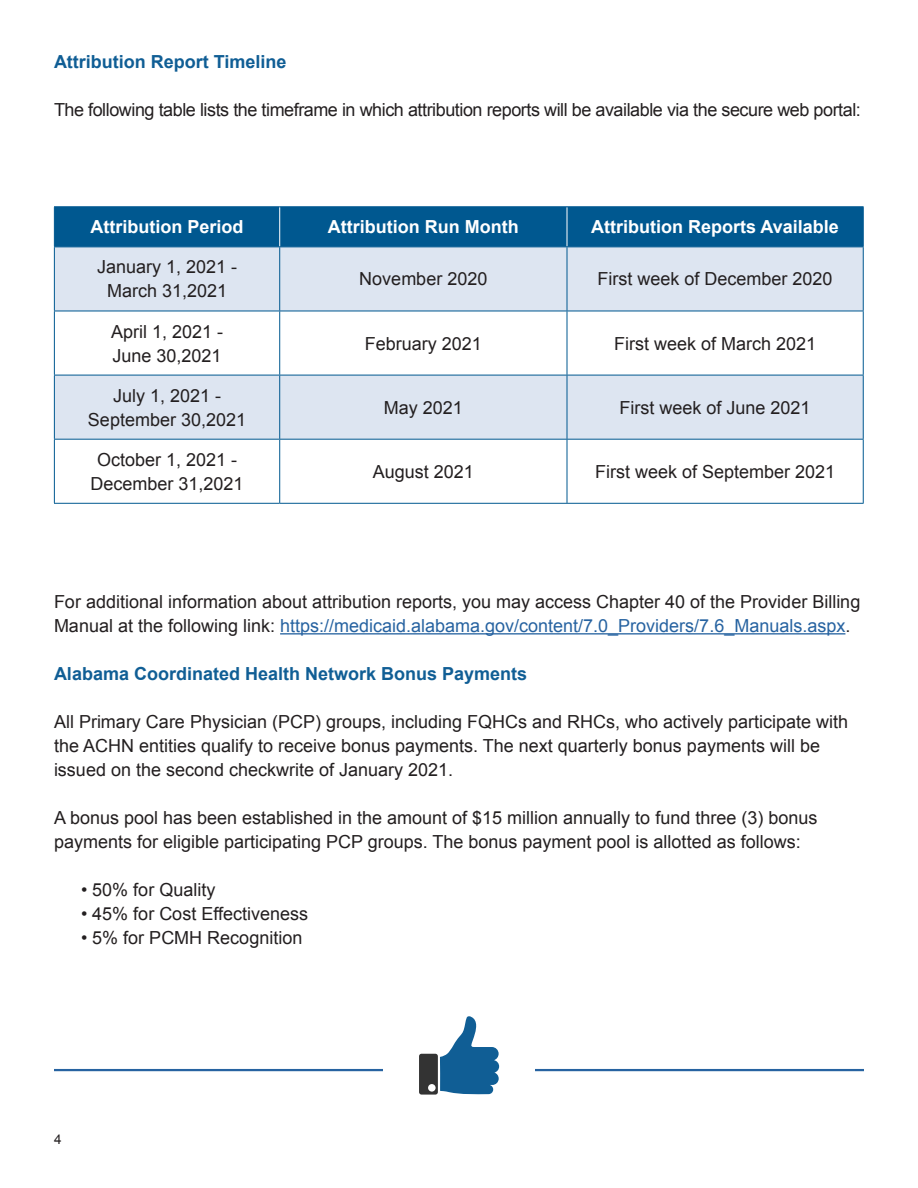
<style>
.page{position:relative;width:918px;height:1188px;background:#fff}
.page>*{position:absolute;margin:0;border:0;box-sizing:border-box;transform-origin:0 0}
.t1{font:18px/24px "Arial";color:#231f20}
.t2{font:18px "Arial";letter-spacing:-.025em;color:#231f20}
.t3{font:700 18px "Arial";color:#105e95}
.t4{font:700 18px "Arial";color:#fff}
.t5{font:13.5px "Arial";color:#231f20}
.s1{color:#2763a1}
</style>
<div class="page">
<hr style="left:280px;top:633px;width:565px;height:2px;background:#2763a1">
<hr style="left:54px;top:1069px;width:810px;height:2px;background:#2763a1">
<div style="left:383px;top:1045px;width:152px;height:46px;background:#fff"></div>
<svg style="left:419px;top:1016px;width:80px;height:79px"></svg>
<div style="left:55px;top:207px;width:808px;height:40px;background:#005890"></div>
<div style="left:55px;top:248px;width:808px;height:63px;background:#dde5f1"></div>
<svg style="left:55px;top:312px;width:808px;height:191px"></svg>
<hr style="left:54px;top:247px;width:1px;height:64px;background:#005890">
<hr style="left:279px;top:247px;width:1px;height:64px;background:#005890">
<hr style="left:567px;top:247px;width:1px;height:64px;background:#005890">
<hr style="left:863px;top:247px;width:1px;height:64px;background:#005890">
<hr style="left:54px;top:311px;width:226px;height:1px;background:#005890">
<hr style="left:54px;top:311px;width:1px;height:64px;background:#005890">
<hr style="left:280px;top:311px;width:287px;height:1px;background:#005890">
<hr style="left:279px;top:311px;width:1px;height:64px;background:#005890">
<hr style="left:567px;top:311px;width:297px;height:1px;background:#005890">
<hr style="left:567px;top:311px;width:1px;height:64px;background:#005890">
<hr style="left:863px;top:311px;width:1px;height:64px;background:#005890">
<hr style="left:54px;top:375px;width:226px;height:1px;background:#005890">
<hr style="left:54px;top:375px;width:1px;height:64px;background:#005890">
<hr style="left:280px;top:375px;width:287px;height:1px;background:#005890">
<hr style="left:279px;top:375px;width:1px;height:64px;background:#005890">
<hr style="left:567px;top:375px;width:297px;height:1px;background:#005890">
<hr style="left:567px;top:375px;width:1px;height:64px;background:#005890">
<hr style="left:863px;top:375px;width:1px;height:64px;background:#005890">
<hr style="left:54px;top:439px;width:226px;height:1px;background:#005890">
<hr style="left:54px;top:440px;width:1px;height:63px;background:#005890">
<hr style="left:280px;top:439px;width:287px;height:1px;background:#005890">
<hr style="left:279px;top:440px;width:1px;height:63px;background:#005890">
<hr style="left:567px;top:439px;width:297px;height:1px;background:#005890">
<hr style="left:567px;top:440px;width:1px;height:63px;background:#005890">
<hr style="left:863px;top:440px;width:1px;height:63px;background:#005890">
<hr style="left:54px;top:503px;width:226px;height:1px;background:#005890">
<hr style="left:280px;top:503px;width:287px;height:1px;background:#005890">
<hr style="left:567px;top:503px;width:297px;height:1px;background:#005890">
<hr style="left:279px;top:207px;width:1px;height:40px;background:#fff">
<hr style="left:567px;top:207px;width:1px;height:40px;background:#fff">
<hr style="left:54px;top:206px;width:226px;height:1px;background:#005890">
<hr style="left:54px;top:207px;width:1px;height:40px;background:#005890">
<hr style="left:280px;top:206px;width:287px;height:1px;background:#005890">
<hr style="left:567px;top:206px;width:297px;height:1px;background:#005890">
<hr style="left:863px;top:207px;width:1px;height:40px;background:#005890">
<hr style="left:54px;top:247px;width:226px;height:1px;background:#005890">
<hr style="left:280px;top:247px;width:287px;height:1px;background:#005890">
<hr style="left:567px;top:247px;width:297px;height:1px;background:#005890">
<p class="t3" style="left:54px;top:50px;width:234px">Attribution Report Timeline</p>
<p class="t2" style="left:54px;top:98px;width:808px">The following table lists the timeframe in which attribution reports will be available via the secure web portal:</p>
<p class="t4" style="left:91px;top:215px;width:154px">Attribution Period</p>
<p class="t4" style="left:328px;top:215px;width:192px">Attribution Run Month</p>
<p class="t4" style="left:591px;top:215px;width:249px">Attribution Reports Available</p>
<p class="t1" style="left:97px;top:255px;width:142px">January 1, 2021 -</p>
<p class="t1" style="left:107px;top:279px;width:122px">March 31,2021</p>
<p class="t1" style="left:359px;top:267px;width:130px">November 2020</p>
<p class="t1" style="left:598px;top:267px;width:237px">First week of December 2020</p>
<p class="t1" style="left:111px;top:319px;width:114px">April 1, 2021 -</p>
<p class="t1" style="left:112px;top:343px;width:111px">June 30,2021</p>
<p class="t1" style="left:88px;top:384px;width:160px;text-align:center">July 1, 2021 -<br>September 30,2021</p>
<p class="t1" style="left:90px;top:448px;width:155px;text-align:center">October 1, 2021 -<br>December 31,2021</p>
<p class="t1" style="left:365px;top:331px;width:119px">February 2021</p>
<p class="t1" style="left:614px;top:331px;width:204px">First week of March 2021</p>
<p class="t1" style="left:384px;top:396px;width:81px">May 2021</p>
<p class="t1" style="left:620px;top:396px;width:193px">First week of June 2021</p>
<p class="t1" style="left:373px;top:460px;width:103px">August 2021</p>
<p class="t1" style="left:595px;top:460px;width:242px">First week of September 2021</p>
<p class="t1" style="left:54px;top:590px;width:808px">For additional information about attribution reports, you may access Chapter 40 of the Provider Billing<br>Manual at the following link: <span class="s1">https://medicaid.alabama.gov/content/7.0_Providers/7.6_Manuals.aspx</span>.</p>
<p class="t3" style="left:54px;top:662px;width:475px">Alabama Coordinated Health Network Bonus Payments</p>
<p class="t1" style="left:54px;top:710px;width:796px">All Primary Care Physician (PCP) groups, including FQHCs and RHCs, who actively participate with the ACHN entities qualify to receive bonus payments. The next quarterly bonus payments will be issued on the second checkwrite of January 2021.</p>
<p class="t1" style="left:54px;top:806px;width:765px">A bonus pool has been established in the amount of $15 million annually to fund three (3) bonus payments for eligible participating PCP groups. The bonus payment pool is allotted as follows:</p>
<p class="t1" style="left:81px;top:878px;width:136px">• 50% for Quality</p>
<p class="t1" style="left:81px;top:902px;width:229px">• 45% for Cost Effectiveness</p>
<p class="t1" style="left:81px;top:926px;width:223px">• 5% for PCMH Recognition</p>
<p class="t5" style="left:54px;top:1130px;width:9px">4</p>
</div>
